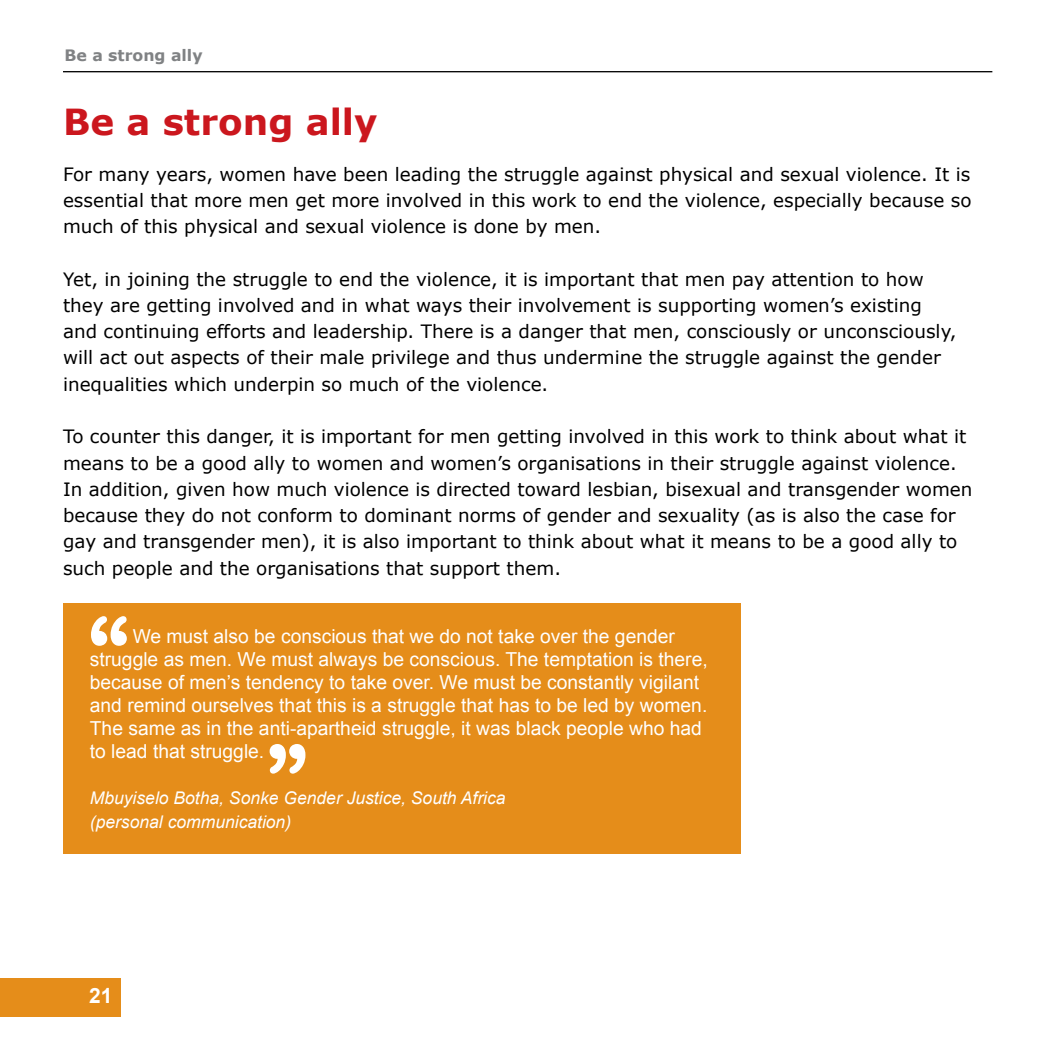
<style>
.page{position:relative;width:1042px;height:1042px;background:#fff}
.page>*{position:absolute;margin:0;border:0;box-sizing:border-box;transform-origin:0 0}
.t1{font:101.5px "Arial Rounded MT Bold";color:#fff}
.t2{font:700 35.88px "Verdana";color:#cb171e}
.t3{font:700 21px "Arial";color:#fff}
.t4{font:19.25px/23.1px "Arial";color:#fff}
.t5{font:18.38px/26.2px "Verdana";color:#000}
.t6{font:italic 17.5px/23.1px "Arial";color:#fff}
.t7{font:700 15.75px "Verdana";color:#808284}
</style>
<div class="page">
<div style="left:63px;top:603px;width:677px;height:250px;background:#e58d1a"></div>
<div style="left:0;top:978px;width:120px;height:39px;background:#e58d1a"></div>
<hr style="left:63px;top:71px;width:929px;height:1px;background:#000">
<p class="t7" style="left:64px;top:45px;width:140px">Be a strong ally</p>
<h2 class="t2" style="left:63px;top:97px;width:316px">Be a strong ally</h2>
<p class="t5" style="left:63px;top:161px;width:910px;text-align:justify">For many years, women have been leading the struggle against physical and sexual violence. It is essential that more men get more involved in this work to end the violence, especially because so much of this physical and sexual violence is done by men.</p>
<p class="t5" style="left:63px;top:266px;width:895px">Yet, in joining the struggle to end the violence, it is important that men pay attention to how they are getting involved and in what ways their involvement is supporting women’s existing and continuing efforts and leadership. There is a danger that men, consciously or unconsciously, will act out aspects of their male privilege and thus undermine the struggle against the gender inequalities which underpin so much of the violence.</p>
<p class="t5" style="left:63px;top:423px;width:911px">To counter this danger, it is important for men getting involved in this work to think about what it means to be a good ally to women and women’s organisations in their struggle against violence.<br>In addition, given how much violence is directed toward lesbian, bisexual and transgender women because they do not conform to dominant norms of gender and sexuality (as is also the case for gay and transgender men), it is also important to think about what it means to be a good ally to such people and the organisations that support them.</p>
<h1 class="t1" style="left:83px;top:594px;width:53px">‘‘</h1>
<p class="t4" style="left:90px;top:624px;width:619px;text-indent:43px">We must also be conscious that we do not take over the gender struggle as men. We must always be conscious. The temptation is there, because of men’s tendency to take over. We must be constantly vigilant and remind ourselves that this is a struggle that has to be led by women.<br>The same as in the anti-apartheid struggle, it was black people who had to lead that struggle.</p>
<p class="t6" style="left:90px;top:787px;width:417px">Mbuyiselo Botha, Sonke Gender Justice, South Africa (personal communication)</p>
<h1 class="t1" style="left:314px;top:796px;width:53px;rotate:-180deg">‘‘</h1>
<p class="t3" style="left:89px;top:981px;width:25px">21</p>
</div>
